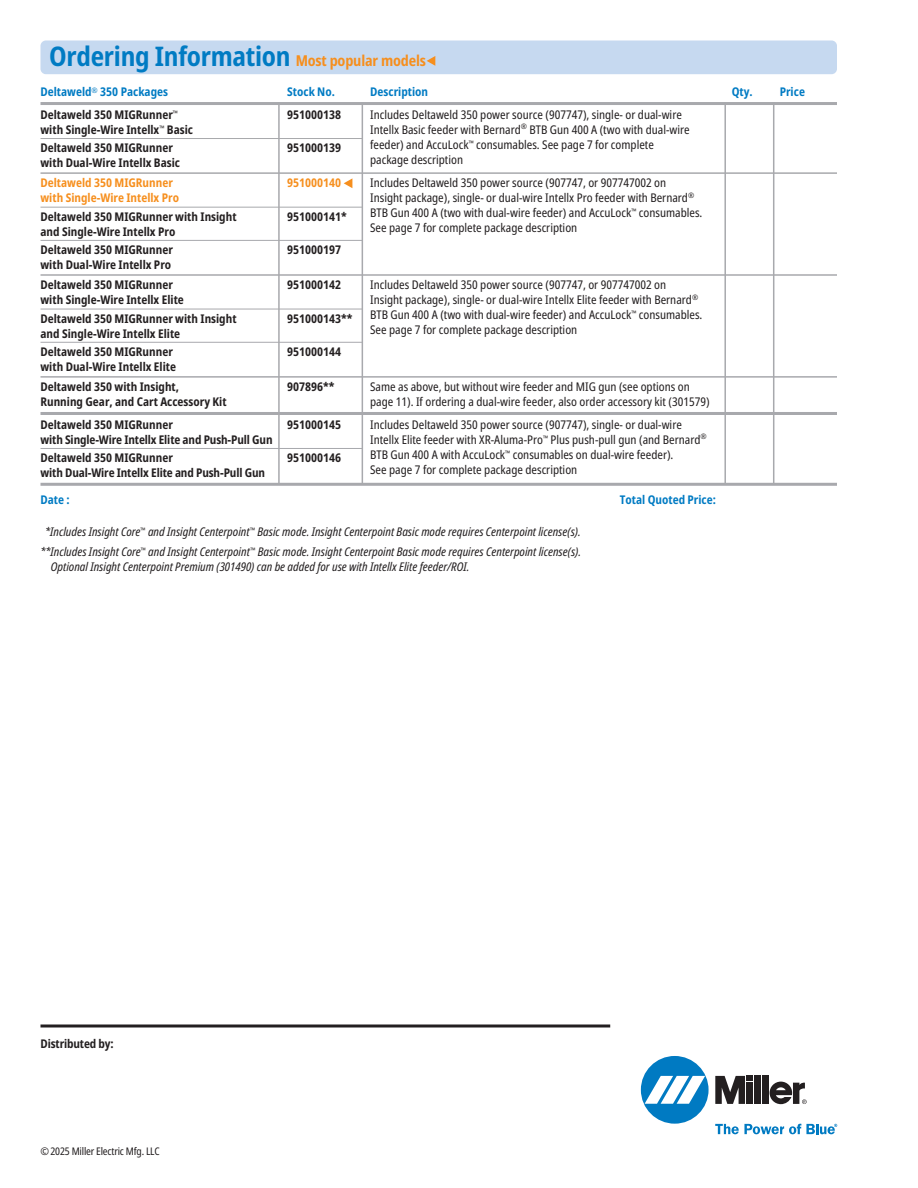
<style>
.page{position:relative;width:918px;height:1188px;background:#fff}
.page>*{position:absolute;margin:0;border:0;box-sizing:border-box;transform-origin:0 0}
.t1{font:700 27px "Noto Sans Condensed";letter-spacing:-.01em;color:#007bc3}
.t2{font:12px/15px "Noto Sans Condensed";color:#231f20}
.t3{font:700 12px "Noto Sans Condensed";color:#231f20}
.t4{font:italic 12px/15px "Noto Sans Condensed";color:#231f20}
.t5{font:700 12px "Noto Sans Condensed";color:#007bc3}
.t6{font:700 12px "Noto Sans Condensed";color:#f68f1e}
.t7{font:10.5px "Noto Sans Condensed";letter-spacing:-.015em;color:#231f20}
.s1{font-size:15px;color:#f68f1e}
</style>
<div class="page">
<div style="left:40px;top:40px;width:797px;height:34px;background:#c6d9f0;border-radius:5px"></div>
<svg style="left:427px;top:56px;width:8px;height:10px"></svg>
<hr style="left:40px;top:102px;width:797px;height:3px;background:#a8a9ad">
<hr style="left:40px;top:138px;width:323px;height:1px;background:#a8a9ad">
<hr style="left:40px;top:172px;width:797px;height:2px;background:#a8a9ad">
<hr style="left:40px;top:207px;width:323px;height:1px;background:#a8a9ad">
<hr style="left:40px;top:240px;width:323px;height:1px;background:#a8a9ad">
<hr style="left:40px;top:274px;width:797px;height:2px;background:#a8a9ad">
<hr style="left:40px;top:309px;width:323px;height:1px;background:#a8a9ad">
<hr style="left:40px;top:342px;width:323px;height:1px;background:#a8a9ad">
<hr style="left:40px;top:376px;width:797px;height:2px;background:#a8a9ad">
<hr style="left:40px;top:412px;width:797px;height:3px;background:#a8a9ad">
<hr style="left:40px;top:448px;width:323px;height:1px;background:#a8a9ad">
<hr style="left:40px;top:483px;width:797px;height:3px;background:#a8a9ad">
<svg style="left:344px;top:178px;width:8px;height:10px"></svg>
<hr style="left:724px;top:103px;width:2px;height:380px;background:#a8a9ad">
<hr style="left:773px;top:103px;width:1px;height:381px;background:#a8a9ad">
<hr style="left:362px;top:103px;width:1px;height:381px;background:#a8a9ad">
<hr style="left:278px;top:103px;width:2px;height:381px;background:#a8a9ad">
<div style="left:641px;top:1056px;width:68px;height:68px;background:#007ac2;border-radius:50%"></div>
<svg style="left:645px;top:1076px;width:60px;height:28px"></svg>
<div style="left:754px;top:1076px;width:7px;height:28px;background:#231f20"></div>
<div style="left:763px;top:1076px;width:6px;height:28px;background:#231f20"></div>
<svg style="left:715px;top:1076px;width:38px;height:28px"></svg>
<svg style="left:770px;top:1082px;width:37px;height:22px"></svg>
<svg style="left:715px;top:1124px;width:122px;height:10px"></svg>
<svg style="left:40px;top:1024px;width:570px;height:4px;background:#595657"></svg>
<p class="t1" style="left:49px;top:37px;width:378px">Ordering Information <span class="s1">Most popular models</span></p>
<p class="t5" style="left:40px;top:83px;width:129px">Deltaweld<sup>®</sup> 350 Packages</p>
<p class="t5" style="left:287px;top:83px;width:49px">Stock No.</p>
<p class="t5" style="left:370px;top:83px;width:59px">Description</p>
<p class="t5" style="left:732px;top:83px;width:23px">Qty.</p>
<p class="t5" style="left:780px;top:83px;width:27px">Price</p>
<p class="t3" style="left:40px;top:106px;width:139px">Deltaweld 350 MIGRunner<sup>™</sup></p>
<p class="t3" style="left:287px;top:106px;width:55px">951000138</p>
<p class="t3" style="left:40px;top:121px;width:154px">with Single-Wire Intellx<sup>™</sup> Basic</p>
<p class="t3" style="left:40px;top:139px;width:134px">Deltaweld 350 MIGRunner</p>
<p class="t3" style="left:287px;top:139px;width:55px">951000139</p>
<p class="t3" style="left:40px;top:154px;width:141px">with Dual-Wire Intellx Basic</p>
<p class="t6" style="left:40px;top:175px;width:134px">Deltaweld 350 MIGRunner</p>
<p class="t6" style="left:287px;top:175px;width:55px">951000140</p>
<p class="t6" style="left:40px;top:190px;width:140px">with Single-Wire Intellx Pro</p>
<p class="t3" style="left:40px;top:208px;width:198px">Deltaweld 350 MIGRunner with Insight</p>
<p class="t3" style="left:287px;top:208px;width:61px">951000141*</p>
<p class="t3" style="left:40px;top:223px;width:136px">and Single-Wire Intellx Pro</p>
<p class="t3" style="left:40px;top:241px;width:134px">Deltaweld 350 MIGRunner</p>
<p class="t3" style="left:287px;top:241px;width:55px">951000197</p>
<p class="t3" style="left:40px;top:256px;width:132px">with Dual-Wire Intellx Pro</p>
<p class="t3" style="left:40px;top:277px;width:134px">Deltaweld 350 MIGRunner</p>
<p class="t3" style="left:287px;top:277px;width:55px">951000142</p>
<p class="t3" style="left:40px;top:292px;width:145px">with Single-Wire Intellx Elite</p>
<p class="t3" style="left:40px;top:310px;width:198px">Deltaweld 350 MIGRunner with Insight</p>
<p class="t3" style="left:287px;top:310px;width:67px">951000143**</p>
<p class="t3" style="left:40px;top:325px;width:141px">and Single-Wire Intellx Elite</p>
<p class="t3" style="left:40px;top:343px;width:134px">Deltaweld 350 MIGRunner</p>
<p class="t3" style="left:287px;top:343px;width:55px">951000144</p>
<p class="t3" style="left:40px;top:358px;width:137px">with Dual-Wire Intellx Elite</p>
<p class="t3" style="left:40px;top:378px;width:140px">Deltaweld 350 with Insight,</p>
<p class="t3" style="left:287px;top:378px;width:49px">907896**</p>
<p class="t3" style="left:40px;top:393px;width:188px">Running Gear, and Cart Accessory Kit</p>
<p class="t3" style="left:40px;top:416px;width:134px">Deltaweld 350 MIGRunner</p>
<p class="t3" style="left:287px;top:416px;width:55px">951000145</p>
<p class="t3" style="left:40px;top:431px;width:234px">with Single-Wire Intellx Elite and Push-Pull Gun</p>
<p class="t3" style="left:40px;top:449px;width:134px">Deltaweld 350 MIGRunner</p>
<p class="t3" style="left:287px;top:449px;width:55px">951000146</p>
<p class="t3" style="left:40px;top:464px;width:226px">with Dual-Wire Intellx Elite and Push-Pull Gun</p>
<p class="t5" style="left:40px;top:491px;width:31px">Date :</p>
<p class="t5" style="left:620px;top:491px;width:98px">Total Quoted Price:</p>
<p class="t4" style="left:45px;top:524px;width:537px">*Includes Insight Core<sup>™</sup> and Insight Centerpoint<sup>™</sup> Basic mode. Insight Centerpoint Basic mode requires Centerpoint license(s).</p>
<p class="t4" style="left:51px;top:543px;width:532px;text-indent:-10px">**Includes Insight Core<sup>™</sup> and Insight Centerpoint<sup>™</sup> Basic mode. Insight Centerpoint Basic mode requires Centerpoint license(s).<br>Optional Insight Centerpoint Premium (301490) can be added for use with Intellx Elite feeder/ROI.</p>
<p class="t2" style="left:370px;top:107px;width:321px">Includes Deltaweld 350 power source (907747), single- or dual-wire Intellx Basic feeder with Bernard<sup>®</sup> BTB Gun 400 A (two with dual-wire feeder) and AccuLock<sup>™</sup> consumables. See page 7 for complete package description</p>
<p class="t2" style="left:370px;top:175px;width:334px">Includes Deltaweld 350 power source (907747, or 907747002 on<br>Insight package), single- or dual-wire Intellx Pro feeder with Bernard<sup>® </sup>BTB Gun 400 A (two with dual-wire feeder) and AccuLock<sup>™</sup> consumables.<br>See page 7 for complete package description</p>
<p class="t2" style="left:370px;top:277px;width:334px">Includes Deltaweld 350 power source (907747, or 907747002 on<br>Insight package), single- or dual-wire Intellx Elite feeder with Bernard<sup>® </sup>BTB Gun 400 A (two with dual-wire feeder) and AccuLock<sup>™</sup> consumables.<br>See page 7 for complete package description</p>
<p class="t2" style="left:370px;top:379px;width:341px">Same as above, but without wire feeder and MIG gun (see options on page 11). If ordering a dual-wire feeder, also order accessory kit (301579)</p>
<p class="t2" style="left:370px;top:417px;width:338px">Includes Deltaweld 350 power source (907747), single- or dual-wire Intellx Elite feeder with XR-Aluma-Pro<sup>™</sup> Plus push-pull gun (and Bernard<sup>® </sup>BTB Gun 400 A with AccuLock<sup>™</sup> consumables on dual-wire feeder).<br>See page 7 for complete package description</p>
<p class="t3" style="left:41px;top:1035px;width:75px">Distributed by:</p>
<p class="t7" style="left:40px;top:1144px;width:121px">©2025 Miller Electric Mfg. LLC</p>
</div>
